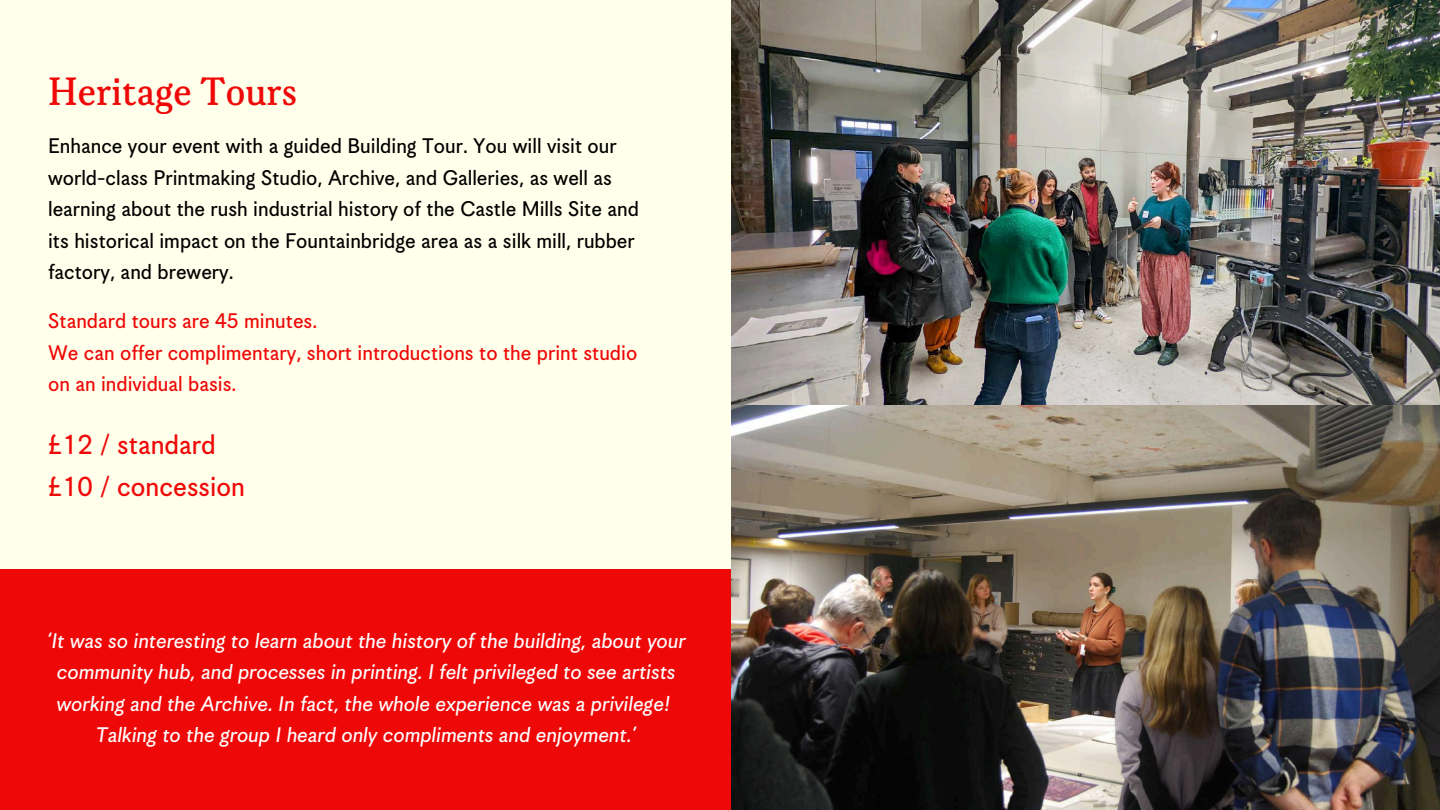
<style>
.page{position:relative;width:1440px;height:810px;background:#ffffeb}
.page>*{position:absolute;margin:0;border:0;box-sizing:border-box;transform-origin:0 0}
.t1{font:42.4px "Korpus B";color:#ef0808}
.t2{font:30px/42px "Korpus Grotesk C";color:#ef0808}
.t3{font:23px/31.5px "Korpus Grotesk C";color:#000}
.t4{font:23px/31.5px "Korpus Grotesk C8";color:#fff;text-align:center}
.t5{font:23px/31.5px "Korpus Grotesk C";color:#ef0808}
</style>
<div class="page">
<img style="left:731px;top:0;width:709px;height:810px">
<div style="left:0;top:570px;width:731px;height:240px;background:#ef0808"></div>
<h1 class="t1" style="left:48px;top:73px;width:251px">Heritage Tours</h1>
<p class="t3" style="left:48px;top:132px;width:592px">Enhance your event with a guided Building Tour. You will visit our world-class Printmaking Studio, Archive, and Galleries, as well as learning about the rush industrial history of the Castle Mills Site and its historical impact on the Fountainbridge area as a silk mill, rubber factory, and brewery.</p>
<p class="t5" style="left:48px;top:307px;width:591px">Standard tours are 45 minutes.<br>We can offer complimentary, short introductions to the print studio on an individual basis.</p>
<h2 class="t2" style="left:47px;top:426px;width:199px">£12 / standard £10 / concession</h2>
<p class="t4" style="left:46px;top:626px;width:641px">‘It was so interesting to learn about the history of the building, about your community hub, and processes in printing. I felt privileged to see artists working and the Archive. In fact, the whole experience was a privilege!<br>Talking to the group I heard only compliments and enjoyment.’</p>
</div>
